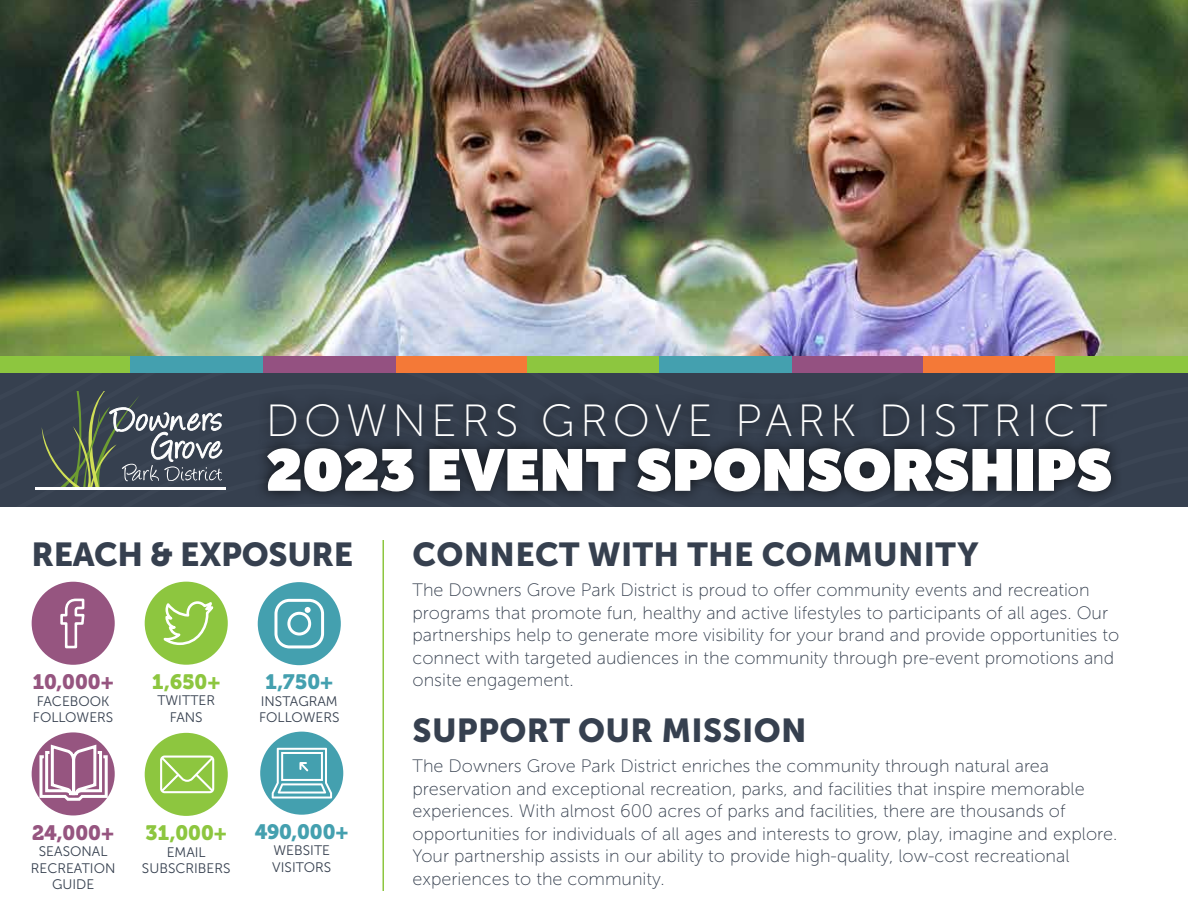
<style>
.page{position:relative;width:1188px;height:918px;background:#fff}
.page>*{position:absolute;margin:0;border:0;box-sizing:border-box;transform-origin:0 0}
.t1{font:900 58.5px "Museo Sans Display";letter-spacing:.01em;color:#fff}
.t2{font:45px "Museo Sans 100";letter-spacing:.11em;color:#fff}
.t3{font:33px "Museo Sans 900";letter-spacing:.01em;color:#36404f}
.t4{font:33px "Museo Sans 900";letter-spacing:-.01em;color:#36404f}
.t5{font:20.7px "Museo 900";color:#965580}
.t6{font:20.7px "Museo 900";letter-spacing:-.005em;color:#44a0af}
.t7{font:20.7px "Museo 900";color:#8dc63f}
.t8{font:18px/22.5px "Museo Sans 100";color:#36404f}
.t9{font:13.8px/16.5px "Museo Sans 300";color:#36404f;text-align:center}
</style>
<div class="page">
<img style="left:0;top:0;width:1188px;height:356px">
<div style="left:0;top:356px;width:131px;height:16px;background:#8dc63f"></div>
<div style="left:395px;top:356px;width:132px;height:16px;background:#f47937"></div>
<div style="left:792px;top:356px;width:132px;height:16px;background:#945181"></div>
<div style="left:131px;top:356px;width:132px;height:16px;background:#44a0af"></div>
<div style="left:527px;top:356px;width:132px;height:16px;background:#8dc63f"></div>
<div style="left:924px;top:356px;width:132px;height:16px;background:#f47937"></div>
<div style="left:263px;top:356px;width:132px;height:16px;background:#945181"></div>
<div style="left:659px;top:356px;width:133px;height:16px;background:#44a0af"></div>
<div style="left:1056px;top:356px;width:132px;height:16px;background:#8dc63f"></div>
<svg style="left:0;top:371px;width:1188px;height:136px;background:#343c47"></svg>
<div style="left:32px;top:732px;width:83px;height:83px;background:#965580;border-radius:50%"></div>
<div style="left:260px;top:732px;width:83px;height:83px;background:#44a0af;border-radius:50%"></div>
<svg style="left:272px;top:748px;width:60px;height:51px"></svg>
<div style="left:145px;top:582px;width:83px;height:83px;background:#8dc63f;border-radius:50%"></div>
<svg style="left:163px;top:601px;width:51px;height:44px"></svg>
<div style="left:32px;top:582px;width:83px;height:83px;background:#965580;border-radius:50%"></div>
<svg style="left:60px;top:598px;width:25px;height:51px"></svg>
<div style="left:145px;top:733px;width:83px;height:83px;background:#8dc63f;border-radius:50%"></div>
<svg style="left:160px;top:756px;width:54px;height:37px"></svg>
<hr style="left:382px;top:540px;width:2px;height:351px;background:#8dc63f">
<svg style="left:38px;top:743px;width:71px;height:59px"></svg>
<div style="left:258px;top:582px;width:83px;height:83px;background:#44a0af;border-radius:50%"></div>
<div style="left:274px;top:599px;width:50px;height:49px;border:3px solid #fff;border-radius:14px"></div>
<div style="left:287px;top:612px;width:24px;height:24px;border:3px solid #fff;border-radius:50%"></div>
<svg style="left:305px;top:607px;width:6px;height:6px"></svg>
<h2 class="t2" style="left:266px;top:396px;width:843px">DOWNERS GROVE PARK DISTRICT</h2>
<h1 class="t1" style="left:266px;top:436px;width:847px">2023 EVENT SPONSORSHIPS</h1>
<h3 class="t4" style="left:32px;top:536px;width:323px">REACH &amp; EXPOSURE</h3>
<p class="t5" style="left:33px;top:670px;width:83px">10,000+</p>
<p class="t9" style="left:33px;top:693px;width:82px;text-align:left">FACEBOOK<br>FOLLOWERS</p>
<p class="t7" style="left:152px;top:670px;width:70px">1,650+</p>
<p class="t9" style="left:157px;top:693px;width:59px">TWITTER<br>FANS</p>
<p class="t6" style="left:265px;top:670px;width:69px">1,750+</p>
<p class="t9" style="left:259px;top:693px;width:82px;text-align:left">INSTAGRAM<br>FOLLOWERS</p>
<p class="t5" style="left:32px;top:821px;width:83px">24,000+</p>
<p class="t9" style="left:31px;top:843px;width:86px">SEASONAL<br>RECREATION<br>GUIDE</p>
<p class="t7" style="left:146px;top:821px;width:83px">31,000+</p>
<p class="t9" style="left:142px;top:844px;width:90px">EMAIL<br>SUBSCRIBERS</p>
<p class="t6" style="left:255px;top:820px;width:95px">490,000+</p>
<p class="t9" style="left:272px;top:843px;width:60px;text-align:left">WEBSITE<br>VISITORS</p>
<h3 class="t3" style="left:413px;top:536px;width:567px">CONNECT WITH THE COMMUNITY</h3>
<p class="t8" style="left:413px;top:579px;width:708px">The Downers Grove Park District is proud to offer community events and recreation programs that promote fun, healthy and active lifestyles to participants of all ages. Our partnerships help to generate more visibility for your brand and provide opportunities to connect with targeted audiences in the community through pre-event promotions and onsite engagement.</p>
<h3 class="t3" style="left:413px;top:712px;width:396px">SUPPORT OUR MISSION</h3>
<p class="t8" style="left:413px;top:755px;width:706px">The Downers Grove Park District enriches the community through natural area preservation and exceptional recreation, parks, and facilities that inspire memorable experiences. With almost 600 acres of parks and facilities, there are thousands of opportunities for individuals of all ages and interests to grow, play, imagine and explore.<br>Your partnership assists in our ability to provide high-quality, low-cost recreational experiences to the community.</p>
</div>
